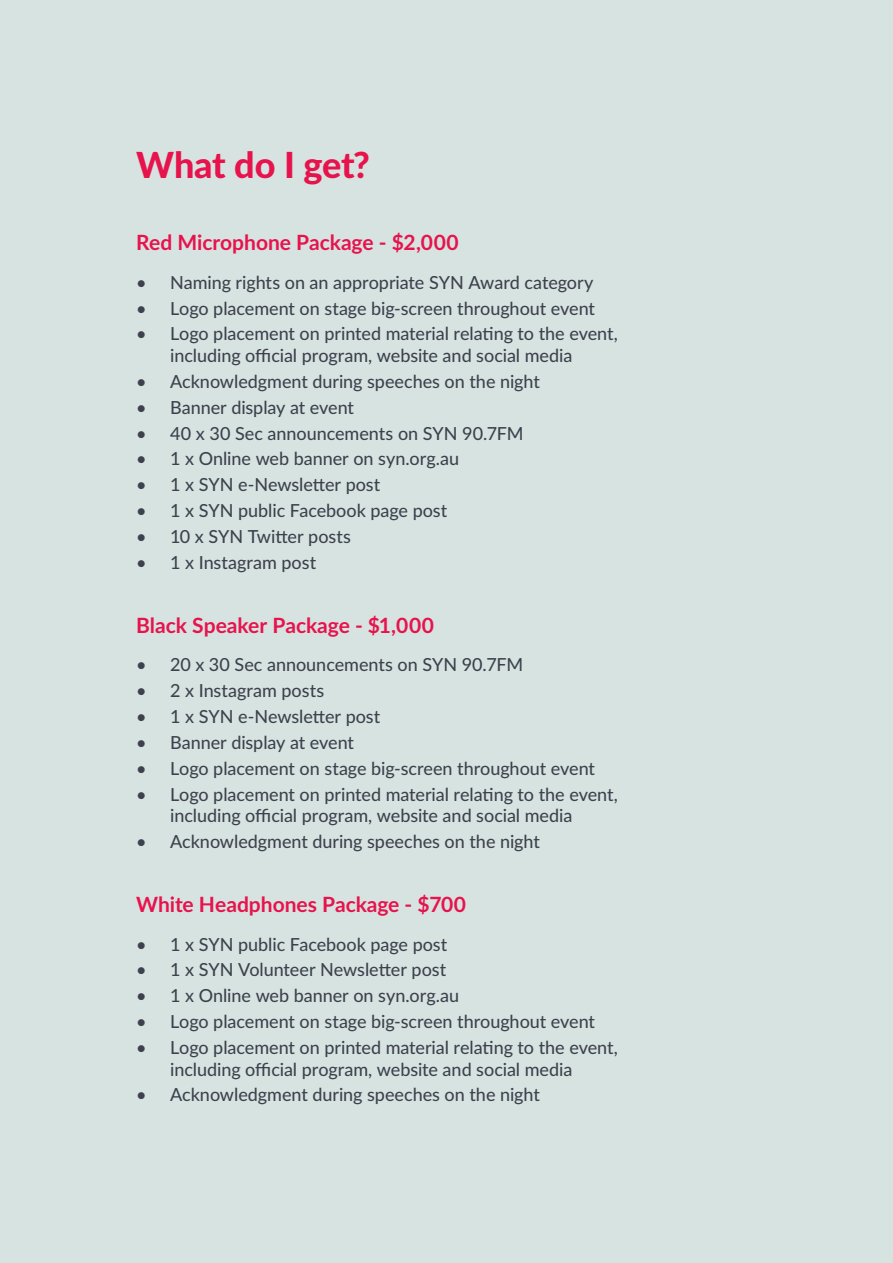
<style>
.page{position:relative;width:893px;height:1263px;background:#d7e3e1}
.page>*{position:absolute;margin:0;border:0;box-sizing:border-box;transform-origin:0 0}
.t1{font:800 36px "Lato";letter-spacing:-.005em;color:#e7134d}
.t2{font:700 21px "Lato";color:#e7134d}
.t3{font:500 18px "Lato";letter-spacing:-.005em;color:#3d414d}
</style>
<div class="page">
<p class="t1" style="left:136px;top:138px;width:235px">What do I get?</p>
<p class="t2" style="left:136px;top:227px;width:324px">Red Microphone Package - $2,000</p>
<p class="t3" style="left:136px;top:269px;width:459px">• Naming rights on an appropriate SYN Award category</p>
<p class="t3" style="left:136px;top:295px;width:460px">• Logo placement on stage big-screen throughout event</p>
<p class="t3" style="left:136px;top:321px;width:483px">• Logo placement on printed material relating to the event,</p>
<p class="t3" style="left:170px;top:343px;width:404px">including official program, website and social media</p>
<p class="t3" style="left:136px;top:368px;width:405px">• Acknowledgment during speeches on the night</p>
<p class="t3" style="left:136px;top:394px;width:219px">• Banner display at event</p>
<p class="t3" style="left:136px;top:420px;width:389px">• 40 x 30 Sec announcements on SYN 90.7FM</p>
<p class="t3" style="left:136px;top:446px;width:325px">• 1 x Online web banner on syn.org.au</p>
<p class="t3" style="left:136px;top:472px;width:246px">• 1 x SYN e-Newsletter post</p>
<p class="t3" style="left:136px;top:498px;width:313px">• 1 x SYN public Facebook page post</p>
<p class="t3" style="left:136px;top:524px;width:216px">• 10 x SYN Twitter posts</p>
<p class="t3" style="left:136px;top:549px;width:182px">• 1 x Instagram post</p>
<p class="t2" style="left:136px;top:610px;width:299px">Black Speaker Package - $1,000</p>
<p class="t3" style="left:136px;top:652px;width:389px">• 20 x 30 Sec announcements on SYN 90.7FM</p>
<p class="t3" style="left:136px;top:678px;width:190px">• 2 x Instagram posts</p>
<p class="t3" style="left:136px;top:703px;width:246px">• 1 x SYN e-Newsletter post</p>
<p class="t3" style="left:136px;top:729px;width:219px">• Banner display at event</p>
<p class="t3" style="left:136px;top:755px;width:460px">• Logo placement on stage big-screen throughout event</p>
<p class="t3" style="left:136px;top:781px;width:483px">• Logo placement on printed material relating to the event,</p>
<p class="t3" style="left:170px;top:803px;width:404px">including official program, website and social media</p>
<p class="t3" style="left:136px;top:828px;width:405px">• Acknowledgment during speeches on the night</p>
<p class="t2" style="left:136px;top:889px;width:332px">White Headphones Package - $700</p>
<p class="t3" style="left:136px;top:931px;width:313px">• 1 x SYN public Facebook page post</p>
<p class="t3" style="left:136px;top:957px;width:312px">• 1 x SYN Volunteer Newsletter post</p>
<p class="t3" style="left:136px;top:983px;width:325px">• 1 x Online web banner on syn.org.au</p>
<p class="t3" style="left:136px;top:1008px;width:460px">• Logo placement on stage big-screen throughout event</p>
<p class="t3" style="left:136px;top:1034px;width:483px">• Logo placement on printed material relating to the event,</p>
<p class="t3" style="left:170px;top:1056px;width:404px">including official program, website and social media</p>
<p class="t3" style="left:136px;top:1082px;width:405px">• Acknowledgment during speeches on the night</p>
</div>
